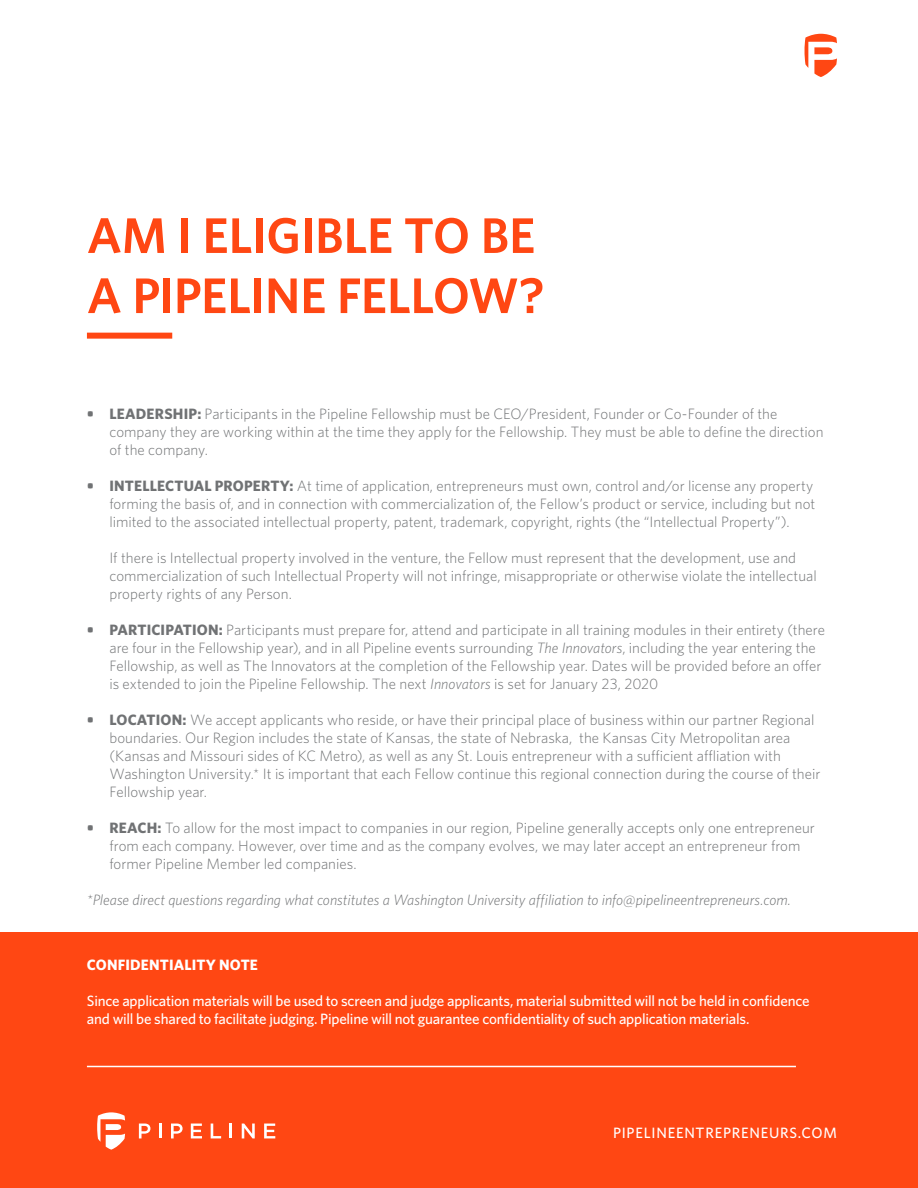
<style>
.page{position:relative;width:918px;height:1188px;background:#fff}
.page>*{position:absolute;margin:0;border:0;box-sizing:border-box;transform-origin:0 0}
.t1{font:600 50.1px/60.2px "Whitney";color:#ff4713}
.t2{font:300 15px/18px "Whitney";color:#707274}
.t3{font:500 15px/18px "Whitney";letter-spacing:-.015em;color:#fff}
.t4{font:italic 300 15px "Whitney";color:#707274}
.t5{font:500 15px "Whitney";letter-spacing:.05em;color:#fff}
.t6{font:700 15px "Whitney";letter-spacing:.005em;color:#fff}
.s1{font-weight:700}
.s2{font-style:italic}
</style>
<div class="page">
<svg style="left:804px;top:34px;width:33px;height:43px"></svg>
<div style="left:0;top:1065px;width:918px;height:123px;background:#ff4713"></div>
<svg style="left:139px;top:1124px;width:11px;height:14px"></svg>
<svg style="left:159px;top:1124px;width:2px;height:14px"></svg>
<svg style="left:171px;top:1124px;width:12px;height:14px"></svg>
<svg style="left:191px;top:1124px;width:11px;height:14px"></svg>
<svg style="left:211px;top:1124px;width:10px;height:14px"></svg>
<svg style="left:230px;top:1124px;width:2px;height:14px"></svg>
<svg style="left:242px;top:1124px;width:13px;height:14px"></svg>
<svg style="left:264px;top:1124px;width:11px;height:14px"></svg>
<svg style="left:97px;top:1112px;width:28px;height:38px"></svg>
<div style="left:0;top:933px;width:918px;height:145px;background:#ff4713"></div>
<div style="left:87px;top:333px;width:85px;height:6px;background:#ff4713"></div>
<hr style="left:87px;top:1066px;width:709px;height:1px;background:#fff">
<h1 class="t1" style="left:87px;top:204px;width:459px">AM I ELIGIBLE TO BE<br>A PIPELINE FELLOW?</h1>
<p class="t2" style="left:109px;top:404px;width:716px;text-indent:-22px"><span class="s1">• LEADERSHIP:</span> Participants in the Pipeline Fellowship must be CEO/President, Founder or Co-Founder of the company they are working within at the time they apply for the Fellowship. They must be able to define the direction of the company.</p>
<p class="t2" style="left:109px;top:476px;width:707px;text-indent:-22px"><span class="s1">• INTELLECTUAL PROPERTY:</span> At time of application, entrepreneurs must own, control and/or license any property forming the basis of, and in connection with commercialization of, the Fellow’s product or service, including but not limited to the associated intellectual property, patent, trademark, copyright, rights (the “Intellectual Property”).</p>
<p class="t2" style="left:109px;top:548px;width:709px">If there is Intellectual property involved in the venture, the Fellow must represent that the development, use and commercialization of such Intellectual Property will not infringe, misappropriate or otherwise violate the intellectual property rights of any Person.</p>
<p class="t2" style="left:109px;top:620px;width:717px;text-indent:-22px"><span class="s1">• PARTICIPATION:</span> Participants must prepare for, attend and participate in all training modules in their entirety (there are four in the Fellowship year), and in all Pipeline events surrounding <span class="s2">The Innovators</span>, including the year entering the Fellowship, as well as The Innovators at the completion of the Fellowship year. Dates will be provided before an offer is extended to join the Pipeline Fellowship. The next <span class="s2">Innovators</span> is set for January 23, 2020</p>
<p class="t2" style="left:109px;top:710px;width:713px;text-indent:-22px"><span class="s1">• LOCATION:</span> We accept applicants who reside, or have their principal place of business within our partner Regional boundaries. Our Region includes the state of Kansas, the state of Nebraska, the Kansas City Metropolitan area (Kansas and Missouri sides of KC Metro), as well as any St. Louis entrepreneur with a sufficient affliation with Washington University.* It is important that each Fellow continue this regional connection during the course of their Fellowship year.</p>
<p class="t2" style="left:109px;top:818px;width:707px;text-indent:-22px"><span class="s1">• REACH:</span> To allow for the most impact to companies in our region, Pipeline generally accepts only one entrepreneur from each company. However, over time and as the company evolves, we may later accept an entrepreneur from former Pipeline Member led companies.</p>
<p class="t4" style="left:87px;top:891px;width:705px">*Please direct questions regarding what constitutes a Washington University affiliation to info@pipelineentrepreneurs.com.</p>
<p class="t6" style="left:87px;top:954px;width:173px">CONFIDENTIALITY NOTE</p>
<p class="t3" style="left:87px;top:991px;width:724px">Since application materials will be used to screen and judge applicants, material submitted will not be held in confidence and will be shared to facilitate judging. Pipeline will not guarantee confidentiality of such application materials.</p>
<p class="t5" style="left:613px;top:1123px;width:225px">PIPELINEENTREPRENEURS.COM</p>
</div>
